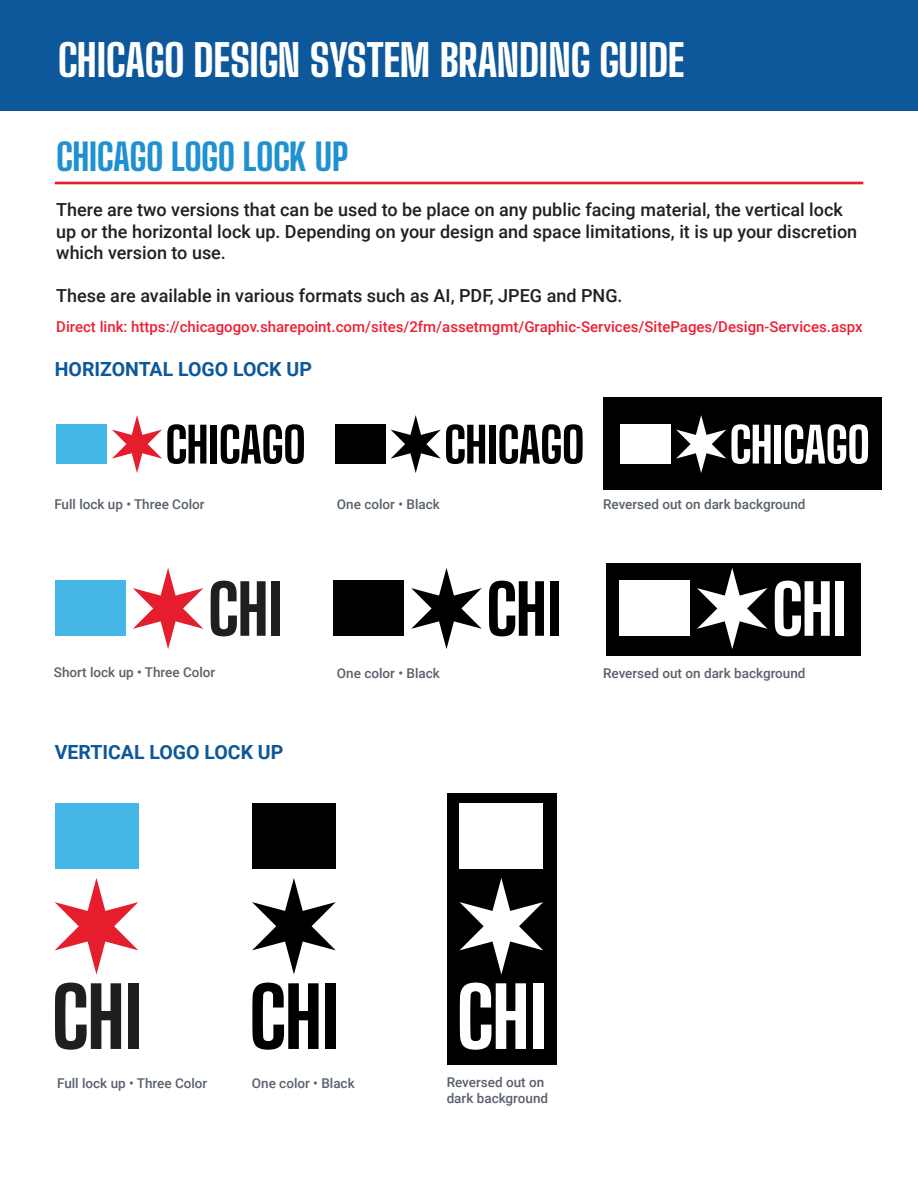
<style>
.page{position:relative;width:918px;height:1188px;background:#fff}
.page>*{position:absolute;margin:0;border:0;box-sizing:border-box;transform-origin:0 0}
.t1{font:800 43.8px "Big Shoulders Display";letter-spacing:-.015em;color:#fff}
.t2{font:800 37.05px "Big Shoulders Display";letter-spacing:-.015em;color:#1f91d1}
.t3{font:700 19.5px "Roboto";color:#0d589a}
.t4{font:500 18px/21.6px "Roboto";color:#231f20}
.t5{font:500 15px "Roboto";color:#ed2035}
.t6{font:500 13.5px/16.2px "Roboto";color:#59616b}
</style>
<div class="page">
<div style="left:603px;top:397px;width:278px;height:93px;background:#000"></div>
<div style="left:56px;top:424px;width:51px;height:40px;background:#44b7e6"></div>
<svg style="left:112px;top:415px;width:94px;height:58px"></svg>
<div style="left:211px;top:425px;width:6px;height:39px;background:#000"></div>
<svg style="left:221px;top:424px;width:83px;height:40px"></svg>
<div style="left:621px;top:424px;width:50px;height:40px;background:#fff"></div>
<svg style="left:676px;top:415px;width:95px;height:58px"></svg>
<div style="left:775px;top:425px;width:6px;height:39px;background:#fff"></div>
<svg style="left:785px;top:424px;width:83px;height:40px"></svg>
<div style="left:0;top:0;width:918px;height:111px;background:#0d589a"></div>
<hr style="left:55px;top:182px;width:808px;height:2px;background:#e51d2d">
<div style="left:606px;top:563px;width:255px;height:93px;background:#000"></div>
<svg style="left:133px;top:568px;width:70px;height:81px"></svg>
<div style="left:55px;top:581px;width:71px;height:55px;background:#44b7e6"></div>
<svg style="left:211px;top:581px;width:55px;height:55px"></svg>
<div style="left:271px;top:581px;width:9px;height:55px;background:#211e1e"></div>
<svg style="left:411px;top:568px;width:71px;height:81px"></svg>
<div style="left:333px;top:581px;width:71px;height:55px;background:#000"></div>
<svg style="left:489px;top:581px;width:55px;height:55px"></svg>
<div style="left:550px;top:581px;width:9px;height:55px;background:#000"></div>
<svg style="left:697px;top:568px;width:71px;height:81px"></svg>
<div style="left:619px;top:581px;width:71px;height:55px;background:#fff"></div>
<svg style="left:775px;top:581px;width:55px;height:55px"></svg>
<div style="left:836px;top:581px;width:8px;height:55px;background:#fff"></div>
<div style="left:448px;top:793px;width:109px;height:272px;background:#000"></div>
<svg style="left:55px;top:983px;width:66px;height:67px"></svg>
<div style="left:128px;top:983px;width:11px;height:66px;background:#211e1e"></div>
<svg style="left:55px;top:878px;width:83px;height:97px"></svg>
<div style="left:55px;top:804px;width:83px;height:65px;background:#44b7e6"></div>
<svg style="left:460px;top:983px;width:66px;height:67px"></svg>
<div style="left:533px;top:983px;width:11px;height:66px;background:#fff"></div>
<svg style="left:460px;top:878px;width:83px;height:97px"></svg>
<div style="left:460px;top:804px;width:83px;height:65px;background:#fff"></div>
<svg style="left:252px;top:983px;width:67px;height:67px"></svg>
<div style="left:326px;top:983px;width:10px;height:66px;background:#000"></div>
<svg style="left:252px;top:878px;width:84px;height:97px"></svg>
<div style="left:252px;top:804px;width:84px;height:65px;background:#000"></div>
<div style="left:335px;top:424px;width:50px;height:40px;background:#000"></div>
<svg style="left:391px;top:415px;width:94px;height:58px"></svg>
<div style="left:489px;top:425px;width:7px;height:39px;background:#000"></div>
<svg style="left:499px;top:424px;width:84px;height:40px"></svg>
<h1 class="t1" style="left:58px;top:29px;width:628px">CHICAGO DESIGN SYSTEM BRANDING GUIDE</h1>
<h2 class="t2" style="left:56px;top:131px;width:293px">CHICAGO LOGO LOCK UP</h2>
<p class="t4" style="left:56px;top:198px;width:802px">There are two versions that can be used to be place on any public facing material, the vertical lock up or the horizontal lock up. Depending on your design and space limitations, it is up your discretion which version to use.</p>
<p class="t4" style="left:56px;top:285px;width:568px">These are available in various formats such as AI, PDF, JPEG and PNG.</p>
<p class="t5" style="left:56px;top:317px;width:808px">Direct link: https://chicagogov.sharepoint.com/sites/2fm/assetmgmt/Graphic-Services/SitePages/Design-Services.aspx</p>
<p class="t3" style="left:55px;top:355px;width:259px">HORIZONTAL LOGO LOCK UP</p>
<p class="t6" style="left:54px;top:495px;width:152px">Full lock up • Three Color</p>
<p class="t6" style="left:337px;top:495px;width:104px">One color • Black</p>
<p class="t6" style="left:603px;top:496px;width:204px">Reversed out on dark background</p>
<p class="t6" style="left:54px;top:664px;width:163px">Short lock up • Three Color</p>
<p class="t6" style="left:603px;top:665px;width:204px">Reversed out on dark background</p>
<p class="t6" style="left:337px;top:665px;width:104px">One color • Black</p>
<p class="t3" style="left:55px;top:738px;width:230px">VERTICAL LOGO LOCK UP</p>
<p class="t6" style="left:57px;top:1074px;width:152px">Full lock up • Three Color</p>
<p class="t6" style="left:252px;top:1074px;width:104px">One color • Black</p>
<p class="t6" style="left:447px;top:1073px;width:103px">Reversed out on dark background</p>
</div>
